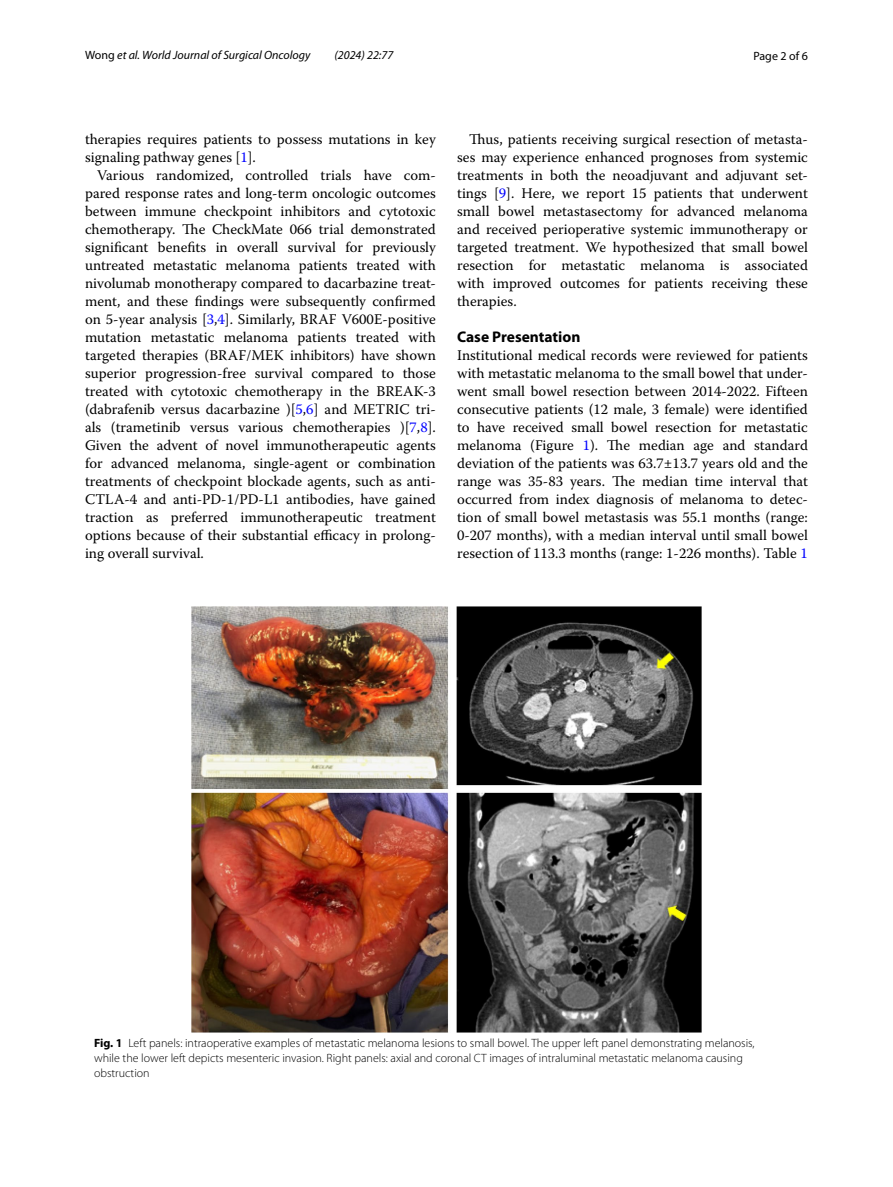
<style>
.page{position:relative;width:893px;height:1187px;background:#fff}
.page>*{position:absolute;margin:0;border:0;box-sizing:border-box;transform-origin:0 0}
.t1{font:700 15.45px "Myriad Pro";color:#000}
.t2{font:14.7px/18px "Warnock Pro";color:#000;text-align:justify}
.t3{font:300 12px/15px "Myriad Pro";color:#000}
.t4{font:italic 12px "Myriad Pro";color:#000}
.t5{font:12px "Myriad Pro";color:#000}
.s1{font-style:normal}
.s2{color:#00f}
.s3{font-weight:700}
</style>
<div class="page">
<img style="left:191px;top:606px;width:511px;height:425px">
<p class="t4" style="left:85px;top:48px;width:227px"><span class="s1">Wong</span> et al. World Journal of Surgical Oncology</p>
<p class="t4" style="left:334px;top:48px;width:60px">(2024) 22:77</p>
<p class="t5" style="left:753px;top:48px;width:56px">Page 2 of 6</p>
<p class="t2" style="left:85px;top:130px;width:352px">therapies requires patients to possess mutations in key signaling pathway genes [<span class="s2">1</span>].</p>
<p class="t2" style="left:85px;top:166px;width:352px;text-indent:12px">Various randomized, controlled trials have com&shy;pared response rates and long-term oncologic outcomes between immune checkpoint inhibitors and cytotoxic chemotherapy. The CheckMate 066 trial demonstrated significant benefits in overall survival for previously untreated metastatic melanoma patients treated with nivolumab monotherapy compared to dacarbazine treat&shy;ment, and these findings were subsequently confirmed on 5-year analysis [<span class="s2">3</span>,<span class="s2">4</span>]. Similarly, BRAF V600E-positive mutation metastatic melanoma patients treated with targeted therapies (BRAF/MEK inhibitors) have shown superior progression-free survival compared to those treated with cytotoxic chemotherapy in the BREAK-3 (dabrafenib versus dacarbazine )[<span class="s2">5</span>,<span class="s2">6</span>] and METRIC tri&shy;als (trametinib versus various chemotherapies )[<span class="s2">7</span>,<span class="s2">8</span>].<br>Given the advent of novel immunotherapeutic agents for advanced melanoma, single-agent or combination treatments of checkpoint blockade agents, such as anti-CTLA-4 and anti-PD-1/PD-L1 antibodies, have gained traction as preferred immunotherapeutic treatment options because of their substantial efficacy in prolong&shy;ing overall survival.</p>
<p class="t2" style="left:457px;top:130px;width:352px;text-indent:12px">Thus, patients receiving surgical resection of metasta&shy;ses may experience enhanced prognoses from systemic treatments in both the neoadjuvant and adjuvant set&shy;tings [<span class="s2">9</span>]. Here, we report 15 patients that underwent small bowel metastasectomy for advanced melanoma and received perioperative systemic immunotherapy or targeted treatment. We hypothesized that small bowel resection for metastatic melanoma is associated with improved outcomes for patients receiving these therapies.</p>
<p class="t1" style="left:457px;top:326px;width:125px">Case Presentation</p>
<p class="t2" style="left:457px;top:346px;width:352px">Institutional medical records were reviewed for patients with metastatic melanoma to the small bowel that under&shy;went small bowel resection between 2014-2022. Fifteen consecutive patients (12 male, 3 female) were identified to have received small bowel resection for metastatic melanoma (Figure <span class="s2">1</span>). The median age and standard deviation of the patients was 63.7±13.7 years old and the range was 35-83 years. The median time interval that occurred from index diagnosis of melanoma to detec&shy;tion of small bowel metastasis was 55.1 months (range:<br>0-207 months), with a median interval until small bowel resection of 113.3 months (range: 1-226 months). Table <span class="s2">1</span></p>
<p class="t3" style="left:94px;top:1035px;width:662px"><span class="s3">Fig. 1</span> Left panels: intraoperative examples of metastatic melanoma lesions to small bowel. The upper left panel demonstrating melanosis, while the lower left depicts mesenteric invasion. Right panels: axial and coronal CT images of intraluminal metastatic melanoma causing obstruction</p>
</div>
